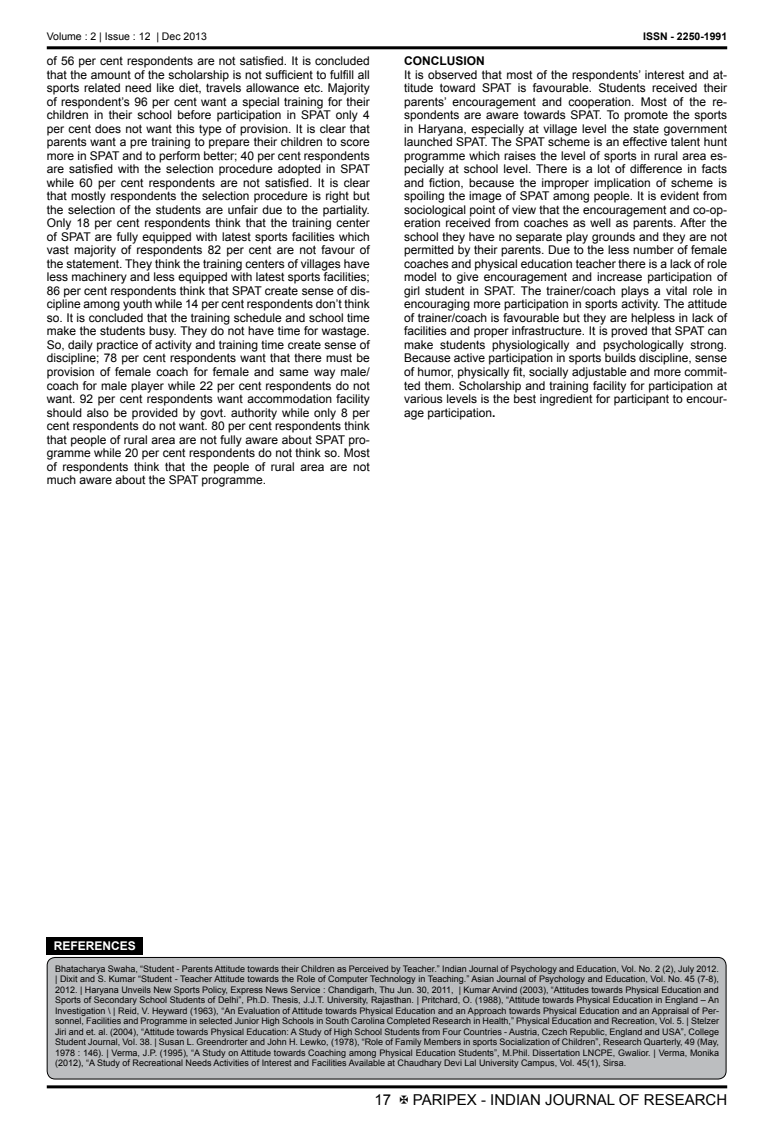
<style>
.page{position:relative;width:774px;height:1136px;background:#fff}
.page>*{position:absolute;margin:0;border:0;box-sizing:border-box;transform-origin:0 0}
.t1{font:15px "Arial";color:#000}
.t2{font:12px/13.5px "Arial";color:#000;text-align:justify}
.t3{font:700 12px "Arial";color:#000}
.t4{font:700 12px "Arial";color:#fff}
.t5{font:10.5px "Arial";color:#000}
.t6{font:700 10.5px "Arial";color:#000}
.t7{font:9px/10.5px "Arial";color:#000;text-align:justify}
.s1{font-weight:700}
</style>
<div class="page">
<hr style="left:47px;top:46px;width:680px;height:3px;background:#000">
<hr style="left:47px;top:1085px;width:680px;height:3px;background:#000">
<div style="left:47px;top:957px;width:679px;height:121px;background:#bcbec0;border-radius:8px"></div>
<div style="left:47px;top:956px;width:679px;height:123px;border:1px solid #000;border-radius:8px"></div>
<div style="left:47px;top:936px;width:96px;height:18px;background:#000"></div>
<p class="t5" style="left:47px;top:33px;width:162px">Volume : 2 | Issue : 12 | Dec 2013</p>
<p class="t6" style="left:643px;top:33px;width:86px">ISSN - 2250-1991</p>
<p class="t2" style="left:47px;top:54px;width:325px">of 56 per cent respondents are not satisfied. It is concluded that the amount of the scholarship is not sufficient to fulfill all sports related need like diet, travels allowance etc. Majority of respondent’s 96 per cent want a special training for their children in their school before participation in SPAT only 4 per cent does not want this type of provision. It is clear that parents want a pre training to prepare their children to score more in SPAT and to perform better; 40 per cent respondents are satisfied with the selection procedure adopted in SPAT while 60 per cent respondents are not satisfied. It is clear that mostly respondents the selection procedure is right but the selection of the students are unfair due to the partiality.<br>Only 18 per cent respondents think that the training center of SPAT are fully equipped with latest sports facilities which vast majority of respondents 82 per cent are not favour of the statement. They think the training centers of villages have less machinery and less equipped with latest sports facilities; 86 per cent respondents think that SPAT create sense of dis&shy;cipline among youth while 14 per cent respondents don’t think so. It is concluded that the training schedule and school time make the students busy. They do not have time for wastage.<br>So, daily practice of activity and training time create sense of discipline; 78 per cent respondents want that there must be provision of female coach for female and same way male/ coach for male player while 22 per cent respondents do not want. 92 per cent respondents want accommodation facility should also be provided by govt. authority while only 8 per cent respondents do not want. 80 per cent respondents think that people of rural area are not fully aware about SPAT pro&shy;gramme while 20 per cent respondents do not think so. Most of respondents think that the people of rural area are not much aware about the SPAT programme.</p>
<p class="t3" style="left:404px;top:57px;width:82px">CONCLUSION</p>
<p class="t2" style="left:404px;top:68px;width:325px">It is observed that most of the respondents’ interest and at&shy;titude toward SPAT is favourable. Students received their parents’ encouragement and cooperation. Most of the re&shy;spondents are aware towards SPAT. To promote the sports in Haryana, especially at village level the state government launched SPAT. The SPAT scheme is an effective talent hunt programme which raises the level of sports in rural area es&shy;pecially at school level. There is a lot of difference in facts and fiction, because the improper implication of scheme is spoiling the image of SPAT among people. It is evident from sociological point of view that the encouragement and co-op&shy;eration received from coaches as well as parents. After the school they have no separate play grounds and they are not permitted by their parents. Due to the less number of female coaches and physical education teacher there is a lack of role model to give encouragement and increase participation of girl student in SPAT. The trainer/coach plays a vital role in encouraging more participation in sports activity. The attitude of trainer/coach is favourable but they are helpless in lack of facilities and proper infrastructure. It is proved that SPAT can make students physiologically and psychologically strong.<br>Because active participation in sports builds discipline, sense of humor, physically fit, socially adjustable and more commit&shy;ted them. Scholarship and training facility for participation at various levels is the best ingredient for participant to encour&shy;age participation<span class="s1">.</span></p>
<p class="t4" style="left:54px;top:940px;width:84px">REFERENCES</p>
<p class="t7" style="left:55px;top:963px;width:665px">Bhatacharya Swaha, “Student - Parents Attitude towards their Children as Perceived by Teacher.” Indian Journal of Psychology and Education, Vol. No. 2 (2), July 2012. | Dixit and S. Kumar “Student - Teacher Attitude towards the Role of Computer Technology in Teaching.” Asian Journal of Psychology and Education, Vol. No. 45 (7-8), 2012. | Haryana Unveils New Sports Policy, Express News Service : Chandigarh, Thu Jun. 30, 2011, | Kumar Arvind (2003), “Attitudes towards Physical Education and Sports of Secondary School Students of Delhi”, Ph.D. Thesis, J.J.T. University, Rajasthan. | Pritchard, O. (1988), “Attitude towards Physical Education in England – An Investigation \ | Reid, V. Heyward (1963), “An Evaluation of Attitude towards Physical Education and an Approach towards Physical Education and an Appraisal of Per&shy;sonnel, Facilities and Programme in selected Junior High Schools in South Carolina Completed Research in Health,” Physical Education and Recreation, Vol. 5. | Stelzer Jiri and et. al. (2004), “Attitude towards Physical Education: A Study of High School Students from Four Countries - Austria, Czech Republic, England and USA”, College Student Journal, Vol. 38. | Susan L. Greendrorter and John H. Lewko, (1978), “Role of Family Members in sports Socialization of Children”, Research Quarterly, 49 (May, 1978 : 146). | Verma, J.P. (1995), “A Study on Attitude towards Coaching among Physical Education Students”, M.Phil. Dissertation LNCPE, Gwalior. | Verma, Monika (2012), “A Study of Recreational Needs Activities of Interest and Facilities Available at Chaudhary Devi Lal University Campus, Vol. 45(1), Sirsa.</p>
<p class="t1" style="left:375px;top:1093px;width:18px">17</p>
<p class="t1" style="left:413px;top:1093px;width:316px">PARIPEX - INDIAN JOURNAL OF RESEARCH</p>
</div>
